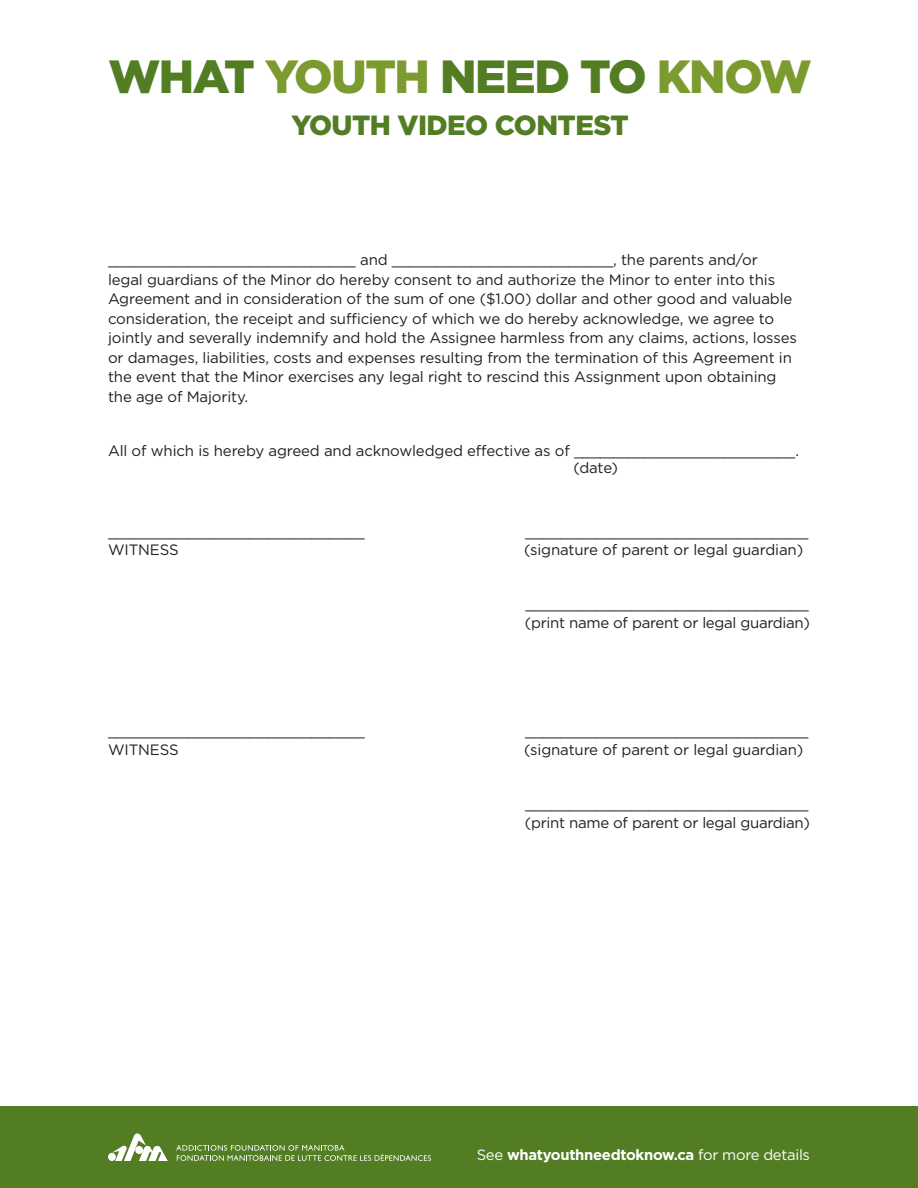
<style>
.page{position:relative;width:918px;height:1188px;background:#fff}
.page>*{position:absolute;margin:0;border:0;box-sizing:border-box;transform-origin:0 0}
.t1{font:900 46.5px "Gotham";letter-spacing:-.03em;color:#527d23}
.t2{font:900 27.75px "Gotham";letter-spacing:-.02em;color:#527d23}
.t3{font:15px/19.5px "Gotham";letter-spacing:-.01em;color:#231f20}
.t4{font:700 14.85px "Gotham";letter-spacing:-.02em;color:#fff}
.s1{color:#7c9b2f}
.s2{font-weight:400}
</style>
<div class="page">
<div style="left:0;top:1106px;width:918px;height:82px;background:#527d23"></div>
<svg style="left:112px;top:1133px;width:56px;height:28px"></svg>
<div style="left:108px;top:1153px;width:8px;height:8px;background:#fff;border-radius:50%"></div>
<div style="left:135px;top:1146px;width:8px;height:8px;background:#fff;border-radius:50%"></div>
<svg style="left:176px;top:1145px;width:255px;height:16px"></svg>
<h1 class="t1" style="left:108px;top:49px;width:705px">WHAT <span class="s1">YOUTH</span> NEED TO <span class="s1">KNOW</span></h1>
<h2 class="t2" style="left:291px;top:109px;width:339px">YOUTH VIDEO CONTEST</h2>
<p class="t3" style="left:108px;top:250px;width:690px">____________________________ and _________________________, the parents and/or<br>legal guardians of the Minor do hereby consent to and authorize the Minor to enter into this Agreement and in consideration of the sum of one ($1.00) dollar and other good and valuable consideration, the receipt and sufficiency of which we do hereby acknowledge, we agree to jointly and severally indemnify and hold the Assignee harmless from any claims, actions, losses or damages, liabilities, costs and expenses resulting from the termination of this Agreement in the event that the Minor exercises any legal right to rescind this Assignment upon obtaining the age of Majority.</p>
<p class="t3" style="left:108px;top:440px;width:693px">All of which is hereby agreed and acknowledged effective as of _________________________.</p>
<p class="t3" style="left:573px;top:458px;width:46px">(date)</p>
<p class="t3" style="left:108px;top:521px;width:258px">_____________________________</p>
<p class="t3" style="left:525px;top:521px;width:285px">________________________________</p>
<p class="t3" style="left:108px;top:540px;width:72px">WITNESS</p>
<p class="t3" style="left:524px;top:540px;width:281px">(signature of parent or legal guardian)</p>
<p class="t3" style="left:525px;top:594px;width:287px;line-height:18.8px">________________________________ (print name of parent or legal guardian)</p>
<p class="t3" style="left:108px;top:721px;width:258px">_____________________________</p>
<p class="t3" style="left:525px;top:721px;width:285px">________________________________</p>
<p class="t3" style="left:108px;top:739px;width:72px">WITNESS</p>
<p class="t3" style="left:524px;top:739px;width:281px">(signature of parent or legal guardian)</p>
<p class="t3" style="left:525px;top:794px;width:287px;line-height:18.8px">________________________________ (print name of parent or legal guardian)</p>
<p class="t4" style="left:477px;top:1146px;width:335px"><span class="s2">See</span> whatyouthneedtoknow.ca <span class="s2">for more details</span></p>
</div>
